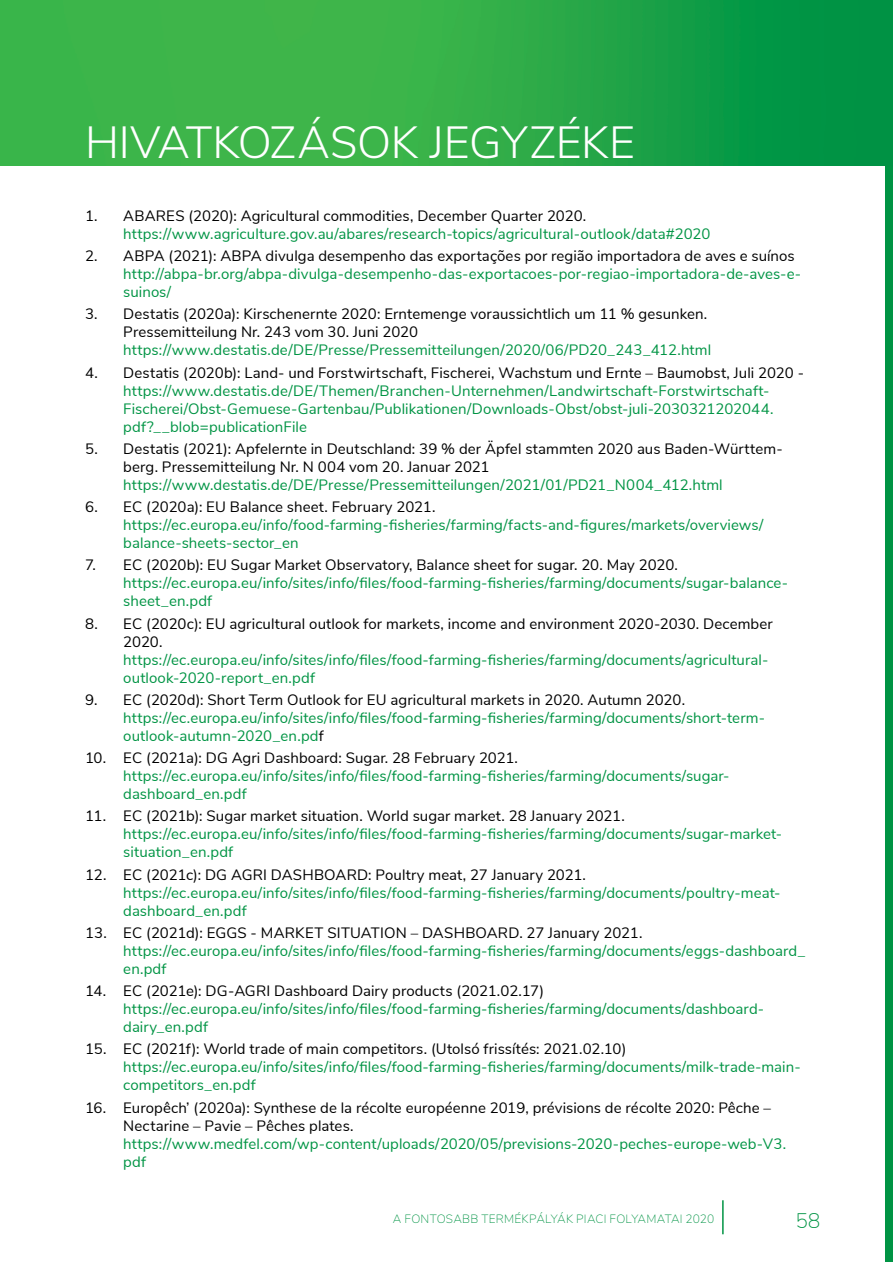
<style>
.page{position:relative;width:893px;height:1263px;background:#fff}
.page>*{position:absolute;margin:0;border:0;box-sizing:border-box;transform-origin:0 0}
.t1{font:300 45px "Nunito Sans";letter-spacing:-.005em;color:#fff}
.t2{font:200 21px "Nunito Sans";color:#009444}
.t3{font:15px/18px "Nunito Sans";letter-spacing:.005em;color:#009444}
.t4{font:15px/18px "Nunito Sans";letter-spacing:.005em;color:#000}
.t5{font:200 12px "Nunito Sans";letter-spacing:.015em;color:#009444}
.s1{color:#000}
</style>
<div class="page">
<hr style="left:722px;top:1200px;width:2px;height:34px;background:#009444">
<div style="left:886px;top:0;width:7px;height:1261px;background:#009444"></div>
<img style="left:0;top:0;width:886px;height:166px">
<h1 class="t1" style="left:85px;top:109px;width:552px">HIVATKOZÁSOK JEGYZÉKE</h1>
<p class="t4" style="left:85px;top:206px;width:503px">1. ABARES (2020): Agricultural commodities, December Quarter 2020.</p>
<p class="t3" style="left:123px;top:224px;width:589px">https://www.agriculture.gov.au/abares/research-topics/agricultural-outlook/data#2020</p>
<p class="t4" style="left:85px;top:246px;width:711px">2. ABPA (2021): ABPA divulga desempenho das exportações por região importadora de aves e suínos</p>
<p class="t3" style="left:123px;top:264px;width:679px">http://abpa-br.org/abpa-divulga-desempenho-das-exportacoes-por-regiao-importadora-de-aves-e&shy;suinos/</p>
<p class="t4" style="left:123px;top:304px;width:585px;text-indent:-38px">3. Destatis (2020a): Kirschenernte 2020: Erntemenge voraussichtlich um 11 % gesunken.<br>Pressemitteilung Nr. 243 vom 30. Juni 2020</p>
<p class="t3" style="left:123px;top:340px;width:589px">https://www.destatis.de/DE/Presse/Pressemitteilungen/2020/06/PD20_243_412.html</p>
<p class="t4" style="left:85px;top:362px;width:720px">4. Destatis (2020b): Land- und Forstwirtschaft, Fischerei, Wachstum und Ernte – Baumobst, Juli 2020 -</p>
<p class="t3" style="left:123px;top:380px;width:652px">https://www.destatis.de/DE/Themen/Branchen-Unternehmen/Landwirtschaft-Forstwirtschaft-<br>Fischerei/Obst-Gemuese-Gartenbau/Publikationen/Downloads-Obst/obst-juli-2030321202044. pdf?__blob=publicationFile</p>
<p class="t4" style="left:123px;top:439px;width:661px;text-indent:-38px">5. Destatis (2021): Apfelernte in Deutschland: 39 % der Äpfel stammten 2020 aus Baden-Württem&shy;berg. Pressemitteilung Nr. N 004 vom 20. Januar 2021</p>
<p class="t3" style="left:123px;top:475px;width:601px">https://www.destatis.de/DE/Presse/Pressemitteilungen/2021/01/PD21_N004_412.html</p>
<p class="t4" style="left:85px;top:497px;width:352px">6. EC (2020a): EU Balance sheet. February 2021.</p>
<p class="t3" style="left:123px;top:515px;width:642px">https://ec.europa.eu/info/food-farming-fisheries/farming/facts-and-figures/markets/overviews/ balance-sheets-sector_en</p>
<p class="t4" style="left:85px;top:555px;width:594px">7. EC (2020b): EU Sugar Market Observatory, Balance sheet for sugar. 20. May 2020.</p>
<p class="t3" style="left:123px;top:573px;width:666px">https://ec.europa.eu/info/sites/info/files/food-farming-fisheries/farming/documents/sugar-balance&shy;sheet_en.pdf</p>
<p class="t4" style="left:123px;top:613px;width:651px;text-indent:-38px">8. EC (2020c): EU agricultural outlook for markets, income and environment 2020-2030. December<br>2020.</p>
<p class="t3" style="left:123px;top:649px;width:647px">https://ec.europa.eu/info/sites/info/files/food-farming-fisheries/farming/documents/agricultural&shy;outlook-2020-report_en.pdf</p>
<p class="t4" style="left:85px;top:690px;width:602px">9. EC (2020d): Short Term Outlook for EU agricultural markets in 2020. Autumn 2020.</p>
<p class="t3" style="left:123px;top:708px;width:643px">https://ec.europa.eu/info/sites/info/files/food-farming-fisheries/farming/documents/short-term&shy;outlook-autumn-2020_en.pd<span class="s1">f</span></p>
<p class="t4" style="left:85px;top:748px;width:434px">10. EC (2021a): DG Agri Dashboard: Sugar. 28 February 2021.</p>
<p class="t3" style="left:123px;top:766px;width:608px">https://ec.europa.eu/info/sites/info/files/food-farming-fisheries/farming/documents/sugar&shy;dashboard_en.pdf</p>
<p class="t4" style="left:85px;top:806px;width:541px">11. EC (2021b): Sugar market situation. World sugar market. 28 January 2021.</p>
<p class="t3" style="left:123px;top:824px;width:660px">https://ec.europa.eu/info/sites/info/files/food-farming-fisheries/farming/documents/sugar-market&shy;situation_en.pdf</p>
<p class="t4" style="left:85px;top:864px;width:502px">12. EC (2021c): DG AGRI DASHBOARD: Poultry meat, 27 January 2021.</p>
<p class="t3" style="left:123px;top:882px;width:659px">https://ec.europa.eu/info/sites/info/files/food-farming-fisheries/farming/documents/poultry-meat&shy;dashboard_en.pdf</p>
<p class="t4" style="left:85px;top:923px;width:559px">13. EC (2021d): EGGS - MARKET SITUATION – DASHBOARD. 27 January 2021.</p>
<p class="t3" style="left:123px;top:941px;width:683px">https://ec.europa.eu/info/sites/info/files/food-farming-fisheries/farming/documents/eggs-dashboard_ en.pdf</p>
<p class="t4" style="left:85px;top:981px;width:461px">14. EC (2021e): DG-AGRI Dashboard Dairy products (2021.02.17)</p>
<p class="t3" style="left:123px;top:999px;width:642px">https://ec.europa.eu/info/sites/info/files/food-farming-fisheries/farming/documents/dashboard&shy;dairy_en.pdf</p>
<p class="t4" style="left:85px;top:1039px;width:543px">15. EC (2021f): World trade of main competitors. (Utolsó frissítés: 2021.02.10)</p>
<p class="t3" style="left:123px;top:1057px;width:679px">https://ec.europa.eu/info/sites/info/files/food-farming-fisheries/farming/documents/milk-trade-main&shy;competitors_en.pdf</p>
<p class="t4" style="left:123px;top:1097px;width:649px;text-indent:-38px">16. Europêch’ (2020a): Synthese de la récolte européenne 2019, prévisions de récolte 2020: Pêche –<br>Nectarine – Pavie – Pêches plates.</p>
<p class="t3" style="left:123px;top:1133px;width:664px">https://www.medfel.com/wp-content/uploads/2020/05/previsions-2020-peches-europe-web-V3. pdf</p>
<p class="t5" style="left:393px;top:1210px;width:323px">A FONTOSABB TERMÉKPÁLYÁK PIACI FOLYAMATAI 2020</p>
<h2 class="t2" style="left:795px;top:1205px;width:27px">58</h2>
</div>
